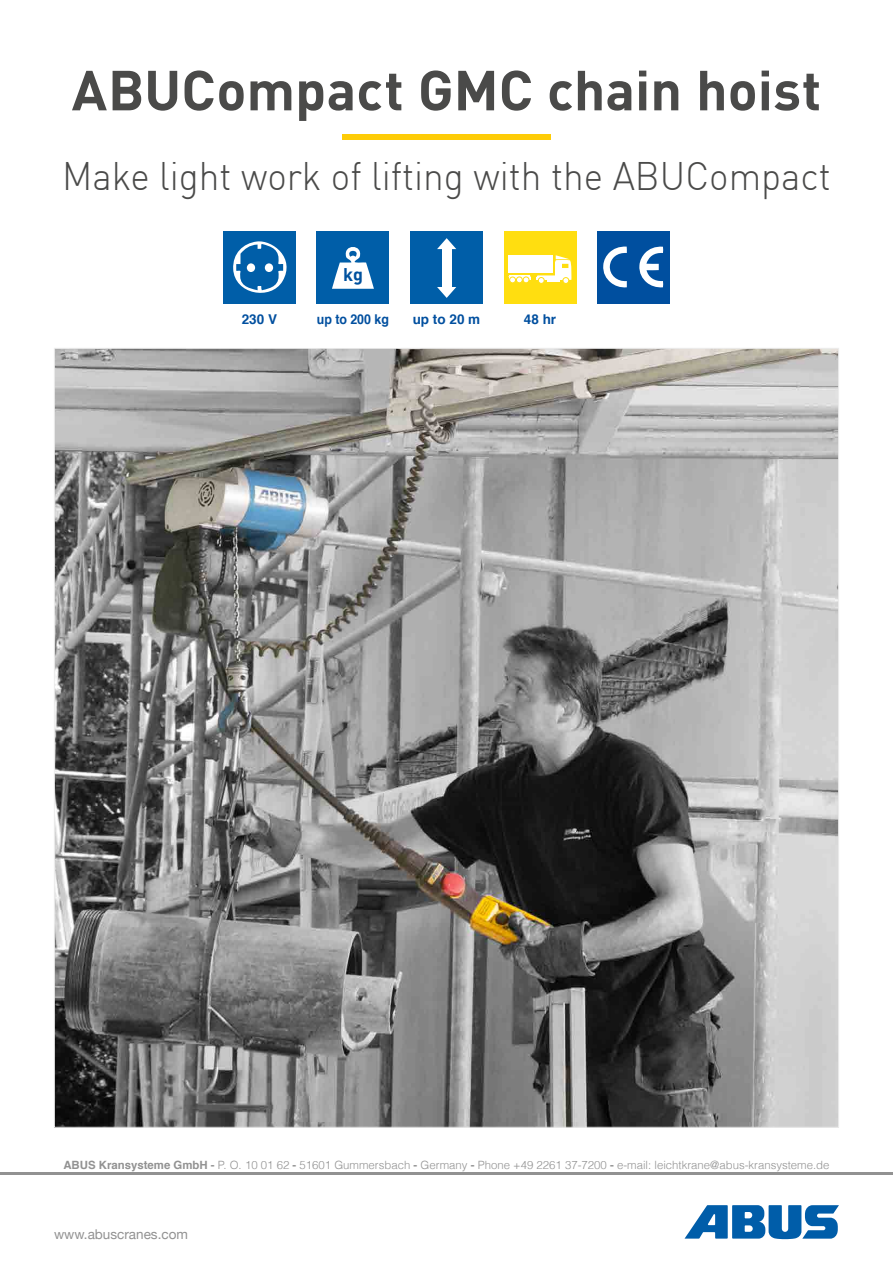
<style>
.page{position:relative;width:893px;height:1263px;background:#fff}
.page>*{position:absolute;margin:0;border:0;box-sizing:border-box;transform-origin:0 0}
.t1{font:700 55.5px "DIN";color:#4a4a49}
.t2{font:300 39px "DIN";color:#4a4a49;scale:.95 1}
.t3{font:700 18px "DIN";color:#00519e}
.t4{font:13.5px "Helvetica Neue";color:#929292}
.t5{font:700 13.5px "Helvetica";color:#004f9f}
.t6{font:700 13.5px "Helvetica";color:#004f9f;scale:.92 1}
.t7{font:300 11.4px "Helvetica";color:#929292}
.s1{font-weight:700}
</style>
<div class="page">
<img style="left:56px;top:350px;width:781px;height:776px">
<svg style="left:684px;top:1205px;width:155px;height:34px"></svg>
<hr style="left:0;top:1173px;width:893px;height:2px;background:#929292">
<div style="left:410px;top:232px;width:73px;height:72px;background:#005ea8"></div>
<svg style="left:437px;top:238px;width:19px;height:22px"></svg>
<svg style="left:437px;top:276px;width:19px;height:22px"></svg>
<div style="left:442px;top:248px;width:9px;height:39px;background:#fff"></div>
<div style="left:504px;top:232px;width:72px;height:72px;background:#ffde10"></div>
<div style="left:508px;top:255px;width:44px;height:18px;background:#fff"></div>
<div style="left:563px;top:277px;width:6px;height:7px;border:1px solid #ffde10;border-radius:50%"></div>
<svg style="left:537px;top:255px;width:35px;height:28px"></svg>
<div style="left:538px;top:277px;width:7px;height:7px;border:1px solid #ffde10;border-radius:50%"></div>
<svg style="left:508px;top:275px;width:23px;height:8px"></svg>
<img style="left:342px;top:135px;width:209px;height:4px">
<div style="left:317px;top:232px;width:72px;height:72px;background:#005ea8"></div>
<svg style="left:332px;top:247px;width:42px;height:42px"></svg>
<div style="left:223px;top:232px;width:73px;height:72px;background:#005ea8"></div>
<svg style="left:233px;top:241px;width:54px;height:52px"></svg>
<div style="left:247px;top:263px;width:8px;height:9px;background:#fff;border-radius:50%"></div>
<div style="left:265px;top:263px;width:8px;height:9px;background:#fff;border-radius:50%"></div>
<div style="left:597px;top:232px;width:73px;height:72px;background:#004f9f"></div>
<svg style="left:603px;top:246px;width:24px;height:42px"></svg>
<svg style="left:639px;top:246px;width:24px;height:42px"></svg>
<h1 class="t1" style="left:72px;top:54px;width:751px">ABUCompact GMC chain hoist</h1>
<h2 class="t2" style="left:62px;top:152px;width:811px">Make light work of lifting with the ABUCompact</h2>
<h3 class="t3" style="left:343px;top:263px;width:21px">kg</h3>
<p class="t5" style="left:242px;top:309px;width:37px">230 V</p>
<p class="t6" style="left:317px;top:309px;width:80px">up to 200 kg</p>
<p class="t5" style="left:413px;top:309px;width:69px">up to 20 m</p>
<p class="t5" style="left:524px;top:309px;width:34px">48 hr</p>
<p class="t7" style="left:63px;top:1155px;width:768px"><span class="s1">ABUS Kransysteme GmbH -</span> P. O. 10 01 62 <span class="s1">-</span> 51601 Gummersbach <span class="s1">-</span> Germany <span class="s1">-</span> Phone +49 2261 37-7200 <span class="s1">-</span> e-mail: leichtkrane@abus-kransysteme.de</p>
<p class="t4" style="left:54px;top:1223px;width:135px">www.abuscranes.com</p>
</div>
